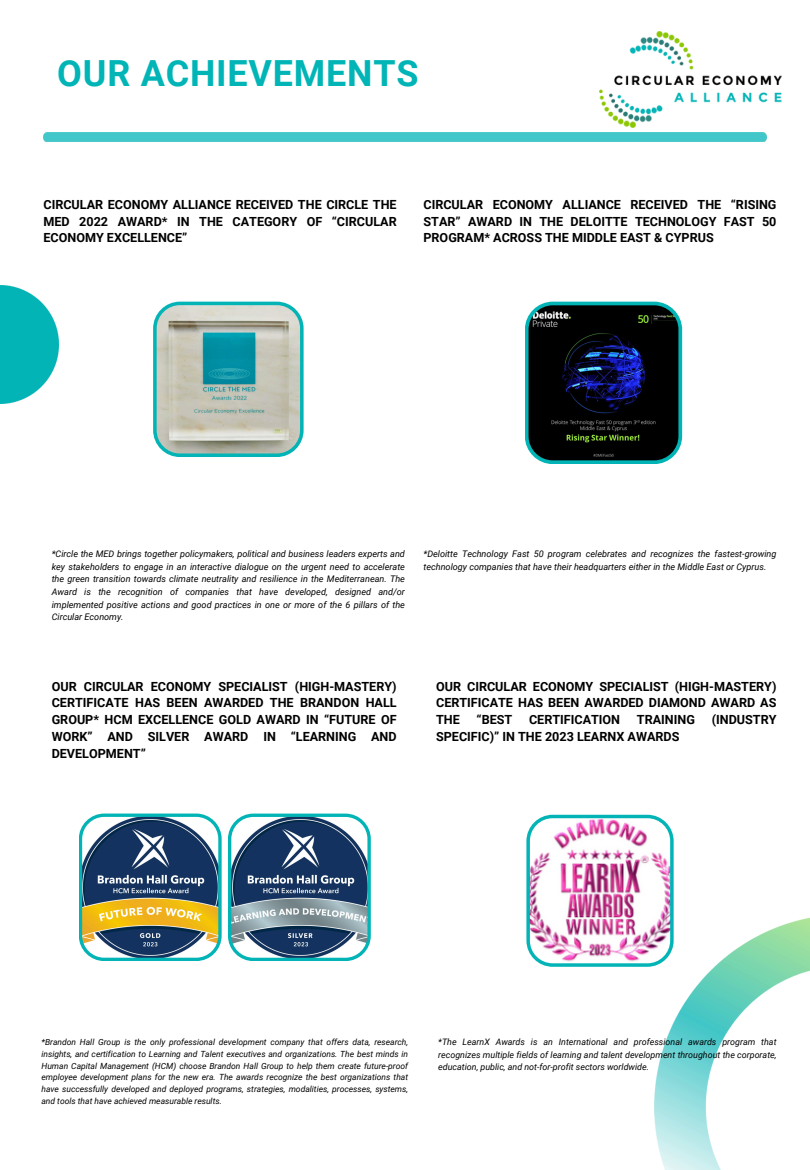
<style>
.page{position:relative;width:810px;height:1170px;background:#fff}
.page>*{position:absolute;margin:0;border:0;box-sizing:border-box;transform-origin:0 0}
.t1{font:700 36px "Roboto";letter-spacing:.02em;color:#01b5b7}
.t2{font:700 12.6px/16.8px "Roboto";color:#000;text-align:justify}
.t3{font:italic 9.15px/12.6px "Roboto";color:#000;text-align:justify}
.t4{font:italic 8.85px/12.3px "Roboto";color:#000;text-align:justify}
.t5{font:italic 8.4px/11.7px "Roboto";color:#000;text-align:justify}
</style>
<div class="page">
<img style="left:599px;top:32px;width:183px;height:95px">
<img style="left:654px;top:917px;width:156px;height:253px">
<img style="left:43px;top:132px;width:724px;height:9px">
<svg style="left:153px;top:302px;width:151px;height:155px;background:#9ebcb5"></svg>
<svg style="left:525px;top:302px;width:157px;height:162px;background:#0d1e28"></svg>
<svg style="left:79px;top:814px;width:143px;height:147px"></svg>
<svg style="left:228px;top:814px;width:143px;height:147px"></svg>
<img style="left:526px;top:815px;width:148px;height:152px">
<img style="left:0;top:286px;width:59px;height:118px">
<h1 class="t1" style="left:57px;top:53px;width:363px">OUR ACHIEVEMENTS</h1>
<h3 class="t2" style="left:43px;top:196px;width:355px">CIRCULAR ECONOMY ALLIANCE RECEIVED THE CIRCLE THE MED 2022 AWARD* IN THE CATEGORY OF “CIRCULAR ECONOMY EXCELLENCE”</h3>
<p class="t2" style="left:424px;top:196px;width:355px">CIRCULAR ECONOMY ALLIANCE RECEIVED THE “RISING STAR” AWARD IN THE DELOITTE TECHNOLOGY FAST 50<br>PROGRAM* ACROSS THE MIDDLE EAST &amp; CYPRUS</p>
<h3 class="t3" style="left:52px;top:548px;width:355px">*Circle the MED brings together policymakers, political and business leaders experts and key stakeholders to engage in an interactive dialogue on the urgent need to accelerate the green transition towards climate neutrality and resilience in the Mediterranean. The Award is the recognition of companies that have developed, designed and/or implemented positive actions and good practices in one or more of the 6 pillars of the Circular Economy.</h3>
<p class="t3" style="left:424px;top:548px;width:355px">*Deloitte Technology Fast 50 program celebrates and recognizes the fastest-growing technology companies that have their headquarters either in the Middle East or Cyprus.</p>
<h3 class="t2" style="left:52px;top:678px;width:346px">OUR CIRCULAR ECONOMY SPECIALIST (HIGH-MASTERY)<br>CERTIFICATE HAS BEEN AWARDED THE BRANDON HALL GROUP* HCM EXCELLENCE GOLD AWARD IN “FUTURE OF WORK” AND SILVER AWARD IN “LEARNING AND DEVELOPMENT”</h3>
<p class="t2" style="left:436px;top:678px;width:342px">OUR CIRCULAR ECONOMY SPECIALIST (HIGH-MASTERY)<br>CERTIFICATE HAS BEEN AWARDED DIAMOND AWARD AS THE</p>
<p class="t2" style="left:477px;top:712px;width:37px">“BEST</p>
<p class="t2" style="left:529px;top:712px;width:93px">CERTIFICATION</p>
<p class="t2" style="left:637px;top:712px;width:59px">TRAINING</p>
<p class="t2" style="left:712px;top:712px;width:66px">(INDUSTRY</p>
<p class="t2" style="left:436px;top:728px;width:245px">SPECIFIC)” IN THE 2023 LEARNX AWARDS</p>
<h3 class="t5" style="left:41px;top:1036px;width:368px">*Brandon Hall Group is the only professional development company that offers data, research, insights, and certification to Learning and Talent executives and organizations. The best minds in Human Capital Management (HCM) choose Brandon Hall Group to help them create future-proof employee development plans for the new era. The awards recognize the best organizations that have successfully developed and deployed programs, strategies, modalities, processes, systems, and tools that have achieved measurable results.</h3>
<h2 class="t4" style="left:438px;top:1036px;width:340px">*The LearnX Awards is an International and professional awards program that recognizes multiple fields of learning and talent development throughout the corporate, education, public, and not-for-profit sectors worldwide.</h2>
</div>
